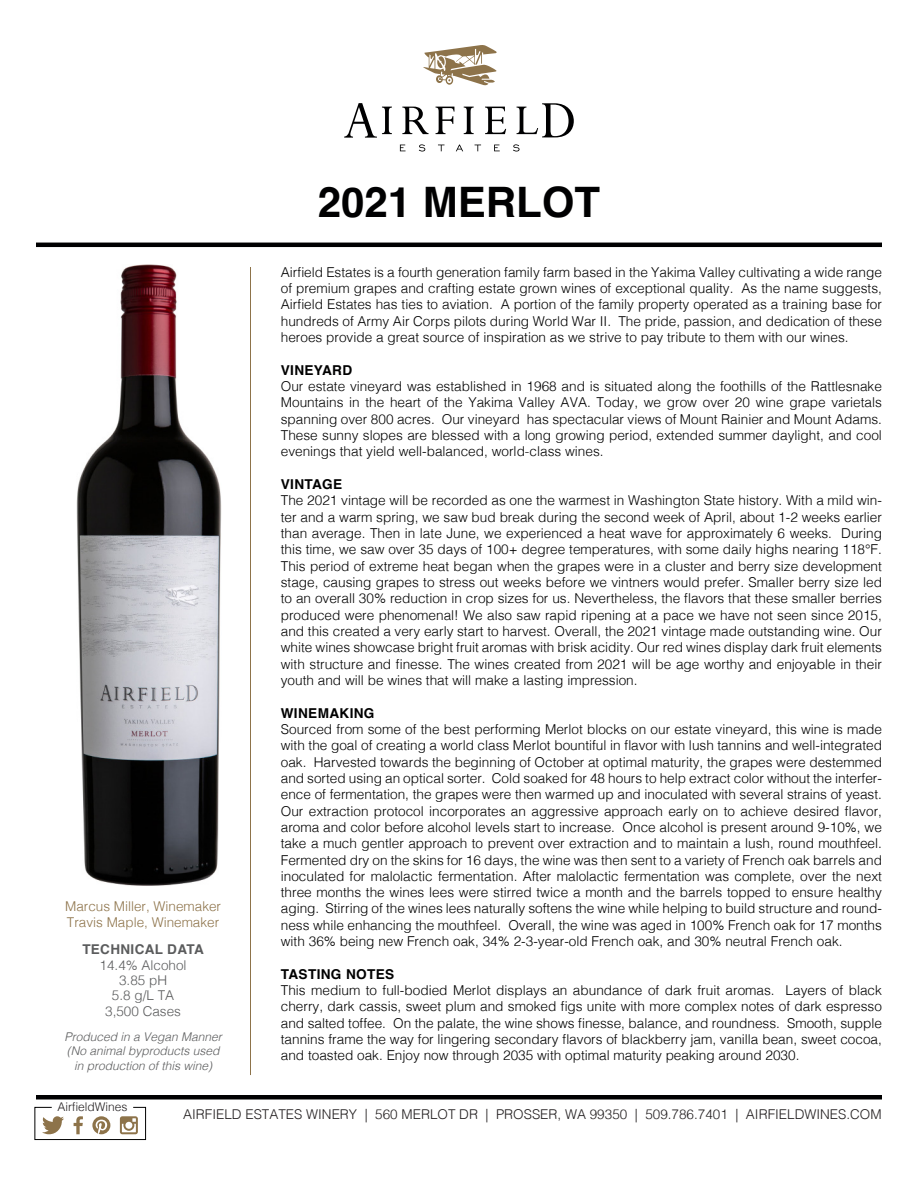
<style>
.page{position:relative;width:918px;height:1188px;background:#fff}
.page>*{position:absolute;margin:0;border:0;box-sizing:border-box;transform-origin:0 0}
.t1{font:700 42px "Helvetica";color:#000001}
.t2{font:300 13.65px/16.4px "Helvetica";color:#000001;text-align:justify}
.t3{font:700 13.65px "Helvetica";letter-spacing:.025em;color:#000001}
.t4{font:300 13.5px "Helvetica";color:#231f20}
.t5{font:300 13.5px "Helvetica";color:#8d734a}
.t6{font:300 13.5px "Helvetica";color:#5b5c5d}
.t7{font:700 13.5px "Helvetica";letter-spacing:.025em;color:#5b5c5d}
.t8{font:italic 300 12px "Helvetica";color:#5b5c5d}
.t9{font:300 12px "Helvetica";color:#231f20}
</style>
<div class="page">
<img style="left:77px;top:265px;width:145px;height:621px">
<svg style="left:400px;top:145px;width:6px;height:6px"></svg>
<svg style="left:419px;top:144px;width:6px;height:8px"></svg>
<svg style="left:438px;top:145px;width:7px;height:6px"></svg>
<svg style="left:456px;top:145px;width:7px;height:6px"></svg>
<svg style="left:475px;top:145px;width:6px;height:6px"></svg>
<svg style="left:494px;top:145px;width:6px;height:6px"></svg>
<svg style="left:513px;top:144px;width:7px;height:8px"></svg>
<svg style="left:402px;top:107px;width:27px;height:27px"></svg>
<svg style="left:436px;top:107px;width:18px;height:27px"></svg>
<svg style="left:464px;top:107px;width:10px;height:27px"></svg>
<svg style="left:485px;top:107px;width:21px;height:27px"></svg>
<svg style="left:344px;top:103px;width:48px;height:35px"></svg>
<svg style="left:517px;top:103px;width:57px;height:34px"></svg>
<svg style="left:423px;top:45px;width:74px;height:41px"></svg>
<hr style="left:36px;top:243px;width:846px;height:4px;background:#000001">
<div style="left:36px;top:1095px;width:846px;height:5px;background:#000001"></div>
<hr style="left:250px;top:267px;width:1px;height:808px;background:#8d734a">
<svg style="left:34px;top:1107px;width:112px;height:33px"></svg>
<p class="t5" style="left:65px;top:895px;width:158px">Marcus Miller, Winemaker</p>
<p class="t5" style="left:67px;top:911px;width:154px">Travis Maple, Winemaker</p>
<p class="t7" style="left:82px;top:941px;width:123px">TECHNICAL DATA</p>
<p class="t6" style="left:100px;top:954px;width:89px">14.4% Alcohol</p>
<p class="t6" style="left:119px;top:969px;width:50px">3.85 pH</p>
<p class="t6" style="left:112px;top:984px;width:64px">5.8 g/L TA</p>
<p class="t6" style="left:105px;top:1000px;width:77px">3,500 Cases</p>
<p class="t8" style="left:64px;top:1027px;width:159px">Produced in a Vegan Manner</p>
<p class="t8" style="left:67px;top:1041px;width:154px">(No animal byproducts used</p>
<p class="t8" style="left:74px;top:1055px;width:140px">in production of this wine)</p>
<p class="t1" style="left:318px;top:176px;width:284px">2021 MERLOT</p>
<p class="t2" style="left:281px;top:263px;width:603px">Airfield Estates is a fourth generation family farm based in the Yakima Valley cultivating a wide range of premium grapes and crafting estate grown wines of exceptional quality. As the name suggests, Airfield Estates has ties to aviation. A portion of the family property operated as a training base for hundreds of Army Air Corps pilots during World War II. The pride, passion, and dedication of these heroes provide a great source of inspiration as we strive to pay tribute to them with our wines.</p>
<p class="t3" style="left:281px;top:362px;width:73px">VINEYARD</p>
<p class="t2" style="left:281px;top:377px;width:603px">Our estate vineyard was established in 1968 and is situated along the foothills of the Rattlesnake Mountains in the heart of the Yakima Valley AVA. Today, we grow over 20 wine grape varietals spanning over 800 acres. Our vineyard has spectacular views of Mount Rainier and Mount Adams.<br>These sunny slopes are blessed with a long growing period, extended summer daylight, and cool evenings that yield well-balanced, world‐class wines.</p>
<p class="t3" style="left:281px;top:476px;width:63px">VINTAGE</p>
<p class="t2" style="left:281px;top:491px;width:603px">The 2021 vintage will be recorded as one the warmest in Washington State history. With a mild win&shy;ter and a warm spring, we saw bud break during the second week of April, about 1-2 weeks earlier than average. Then in late June, we experienced a heat wave for approximately 6 weeks. During this time, we saw over 35 days of 100+ degree temperatures, with some daily highs nearing 118°F.<br>This period of extreme heat began when the grapes were in a cluster and berry size development stage, causing grapes to stress out weeks before we vintners would prefer. Smaller berry size led to an overall 30% reduction in crop sizes for us. Nevertheless, the flavors that these smaller berries produced were phenomenal! We also saw rapid ripening at a pace we have not seen since 2015, and this created a very early start to harvest. Overall, the 2021 vintage made outstanding wine. Our white wines showcase bright fruit aromas with brisk acidity. Our red wines display dark fruit elements with structure and finesse. The wines created from 2021 will be age worthy and enjoyable in their youth and will be wines that will make a lasting impression.</p>
<p class="t3" style="left:281px;top:704px;width:95px">WINEMAKING</p>
<p class="t2" style="left:281px;top:720px;width:603px">Sourced from some of the best performing Merlot blocks on our estate vineyard, this wine is made with the goal of creating a world class Merlot bountiful in flavor with lush tannins and well-integrated oak. Harvested towards the beginning of October at optimal maturity, the grapes were destemmed and sorted using an optical sorter. Cold soaked for 48 hours to help extract color without the interfer&shy;ence of fermentation, the grapes were then warmed up and inoculated with several strains of yeast.<br>Our extraction protocol incorporates an aggressive approach early on to achieve desired flavor, aroma and color before alcohol levels start to increase. Once alcohol is present around 9-10%, we take a much gentler approach to prevent over extraction and to maintain a lush, round mouthfeel.<br>Fermented dry on the skins for 16 days, the wine was then sent to a variety of French oak barrels and inoculated for malolactic fermentation. After malolactic fermentation was complete, over the next three months the wines lees were stirred twice a month and the barrels topped to ensure healthy aging. Stirring of the wines lees naturally softens the wine while helping to build structure and round&shy;ness while enhancing the mouthfeel. Overall, the wine was aged in 100% French oak for 17 months with 36% being new French oak, 34% 2-3-year-old French oak, and 30% neutral French oak.</p>
<p class="t3" style="left:281px;top:966px;width:115px">TASTING NOTES</p>
<p class="t2" style="left:281px;top:981px;width:603px">This medium to full-bodied Merlot displays an abundance of dark fruit aromas. Layers of black cherry, dark cassis, sweet plum and smoked figs unite with more complex notes of dark espresso and salted toffee. On the palate, the wine shows finesse, balance, and roundness. Smooth, supple tannins frame the way for lingering secondary flavors of blackberry jam, vanilla bean, sweet cocoa, and toasted oak. Enjoy now through 2035 with optimal maturity peaking around 2030.</p>
<p class="t9" style="left:57px;top:1097px;width:72px">AirfieldWines</p>
<p class="t4" style="left:183px;top:1103px;width:700px">AIRFIELD ESTATES WINERY | 560 MERLOT DR | PROSSER, WA 99350 | 509.786.7401 | AIRFIELDWINES.COM</p>
</div>
